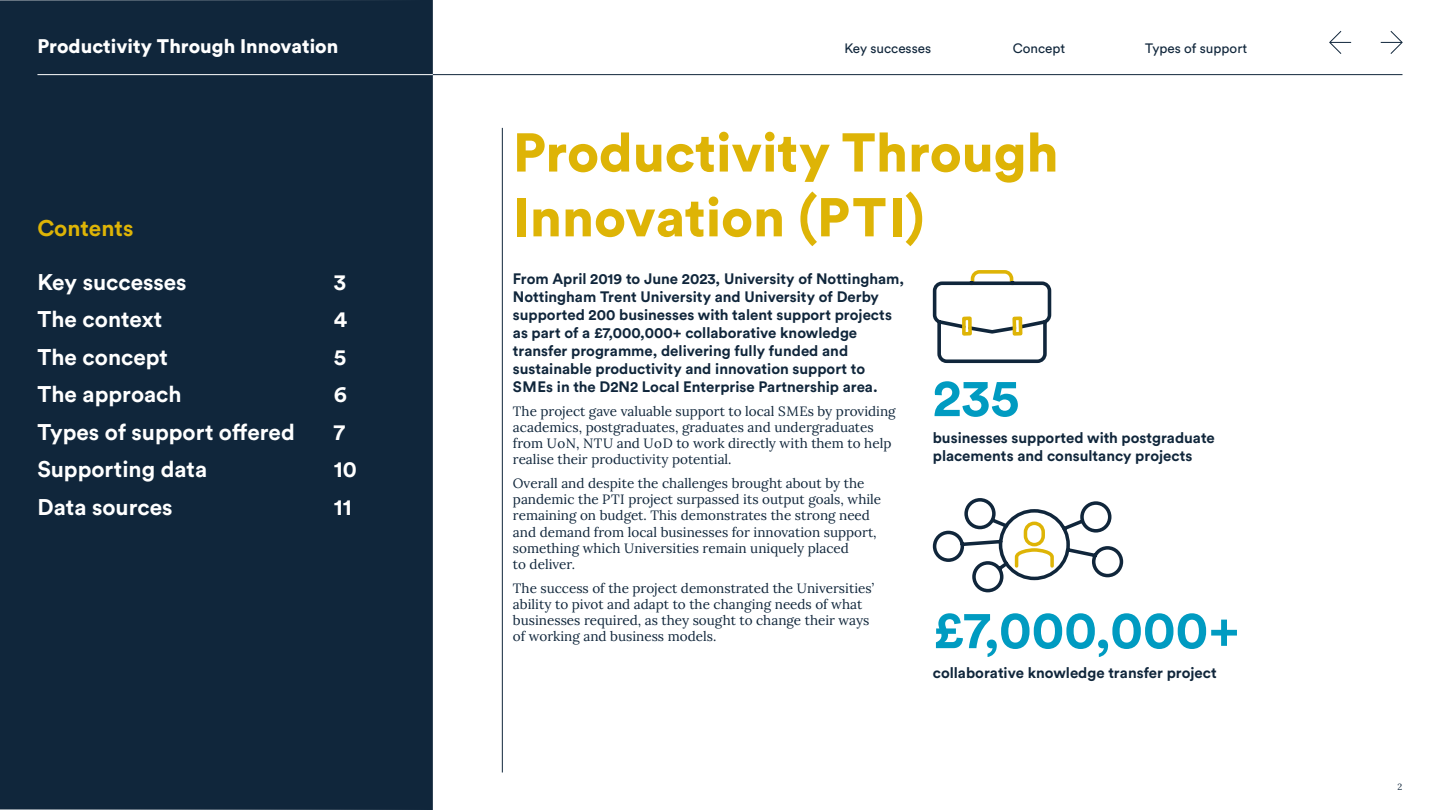
<style>
.page{position:relative;width:1440px;height:810px;background:#fff}
.page>*{position:absolute;margin:0;border:0;box-sizing:border-box;transform-origin:0 0}
.H2_-_section_header{font:900 54px/64.8px "Circular Std";color:#deb406}
.Pull_out_number_stat{font:700 52.5px "Circular Std";color:#009bc1}
.t1{font:700 22.5px "Circular Std";color:#fff}
.t2{font:700 22.5px "Circular Std";color:#deb406}
.t3{font:900 19.5px "Circular Std";color:#fff}
.Circular_body_copy__bigger{font:700 15px/18px "Circular Std";color:#10263b}
.PTI_Body_Copy{font:13.5px/16.2px "Lora";color:#10263b}
.Navigation{font:13.5px "Circular Std";color:#10263b}
.t4{font:9px "Lora";color:#10263b}
</style>
<div class="page">
<div style="left:0;top:0;width:433px;height:810px;background:#10263b"></div>
<hr style="left:502px;top:128px;width:1px;height:644px;background:#10263b">
<svg style="left:932px;top:498px;width:192px;height:95px"></svg>
<svg style="left:932px;top:270px;width:120px;height:94px"></svg>
<hr style="left:39px;top:74px;width:1364px;height:1px;background:#10263b">
<svg style="left:1381px;top:31px;width:22px;height:23px"></svg>
<svg style="left:1329px;top:31px;width:22px;height:23px"></svg>
<hr style="left:37px;top:74px;width:396px;height:1px;background:#fff">
<h3 class="t3" style="left:38px;top:33px;width:302px">Productivity Through Innovation</h3>
<p class="Navigation" style="left:844px;top:40px;width:88px">Key successes</p>
<p class="Navigation" style="left:1013px;top:40px;width:54px">Concept</p>
<p class="Navigation" style="left:1145px;top:40px;width:104px">Types of support</p>
<h3 class="t2" style="left:37px;top:214px;width:98px">Contents</h3>
<h3 class="t1" style="left:38px;top:267px;width:151px">Key successes</h3>
<h3 class="t1" style="left:334px;top:267px;width:14px">3</h3>
<p class="t1" style="left:38px;top:305px;width:126px">The context</p>
<p class="t1" style="left:334px;top:305px;width:15px">4</p>
<p class="t1" style="left:38px;top:342px;width:132px">The concept</p>
<p class="t1" style="left:334px;top:342px;width:14px">5</p>
<p class="t1" style="left:38px;top:380px;width:146px">The approach</p>
<p class="t1" style="left:334px;top:380px;width:15px">6</p>
<p class="t1" style="left:38px;top:417px;width:259px">Types of support offered</p>
<p class="t1" style="left:334px;top:417px;width:13px">7</p>
<p class="t1" style="left:38px;top:455px;width:171px">Supporting data</p>
<p class="t1" style="left:334px;top:455px;width:25px">10</p>
<p class="t1" style="left:38px;top:492px;width:136px">Data sources</p>
<p class="t1" style="left:334px;top:492px;width:19px">11</p>
<h3 class="H2_-_section_header" style="left:513px;top:119px;width:547px">Productivity Through<br>Innovation (PTI)</h3>
<p class="Circular_body_copy__bigger" style="left:513px;top:269px;width:393px">From April 2019 to June 2023, University of Nottingham, Nottingham Trent University and University of Derby supported 200 businesses with talent support projects as part of a £7,000,000+ collaborative knowledge transfer programme, delivering fully funded and sustainable productivity and innovation support to SMEs in the D2N2 Local Enterprise Partnership area.</p>
<p class="PTI_Body_Copy" style="left:513px;top:402px;width:384px">The project gave valuable support to local SMEs by providing academics, postgraduates, graduates and undergraduates from UoN, NTU and UoD to work directly with them to help realise their productivity potential.</p>
<p class="PTI_Body_Copy" style="left:513px;top:474px;width:370px">Overall and despite the challenges brought about by the pandemic the PTI project surpassed its output goals, while remaining on budget. This demonstrates the strong need and demand from local businesses for innovation support, something which Universities remain uniquely placed<br>to deliver.</p>
<p class="PTI_Body_Copy" style="left:513px;top:579px;width:363px">The success of the project demonstrated the Universities’ ability to pivot and adapt to the changing needs of what businesses required, as they sought to change their ways of working and business models.</p>
<p class="Pull_out_number_stat" style="left:933px;top:364px;width:88px">235</p>
<p class="Circular_body_copy__bigger" style="left:933px;top:429px;width:284px">businesses supported with postgraduate placements and consultancy projects</p>
<p class="Pull_out_number_stat" style="left:933px;top:596px;width:308px">£7,000,000+</p>
<p class="Circular_body_copy__bigger" style="left:933px;top:664px;width:285px">collaborative knowledge transfer project</p>
<p class="t4" style="left:1397px;top:780px;width:6px">2</p>
</div>
